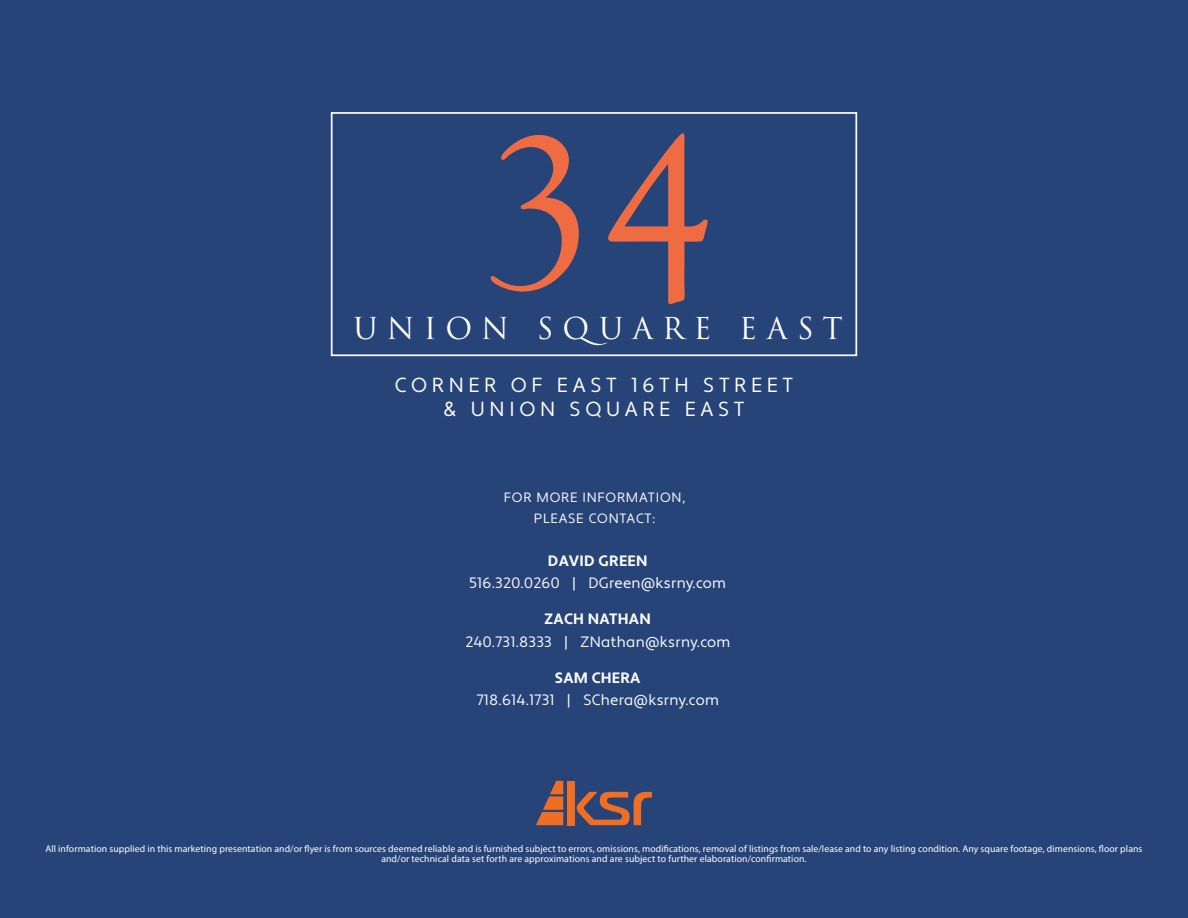
<style>
.page{position:relative;width:1188px;height:918px;background:#274479}
.page>*{position:absolute;margin:0;border:0;box-sizing:border-box;transform-origin:0 0}
.t1{font:226.05px "Goudy Old Style T";color:#ef6c42}
.t2{font:29.4px "Trajan Pro 3";letter-spacing:.31em;color:#fff}
.t3{font:20.4px/24.5px "Apertura";letter-spacing:.23em;color:#fff;text-align:center}
.t4{font:15px "Apertura";letter-spacing:.02em;color:#fff}
.t5{font:700 15px "Apertura";letter-spacing:.02em;color:#fff}
.t6{font:13.5px/21px "Apertura";letter-spacing:.06em;color:#fff;text-align:center}
.t7{font:9.75px/10.5px "Myriad Pro";letter-spacing:.01em;color:#fff;text-align:center}
</style>
<div class="page">
<div style="left:331px;top:112px;width:526px;height:244px;border:2px solid #fff"></div>
<svg style="left:576px;top:791px;width:76px;height:34px"></svg>
<div style="left:567px;top:781px;width:8px;height:44px;background:#ef6e22"></div>
<svg style="left:536px;top:781px;width:27px;height:44px"></svg>
<p class="t1" style="left:482px;top:91px;width:234px">34</p>
<p class="t2" style="left:353px;top:308px;width:491px">UNION SQUARE EAST</p>
<p class="t3" style="left:395px;top:373px;width:400px">CORNER OF EAST 16TH STREET &amp; UNION SQUARE EAST</p>
<p class="t6" style="left:504px;top:488px;width:183px">FOR MORE INFORMATION,<br>PLEASE CONTACT:</p>
<p class="t5" style="left:548px;top:551px;width:101px">DAVID GREEN</p>
<p class="t4" style="left:469px;top:574px;width:258px">516.320.0260 | DGreen@ksrny.com</p>
<p class="t5" style="left:545px;top:610px;width:108px">ZACH NATHAN</p>
<p class="t4" style="left:465px;top:632px;width:267px">240.731.8333 | ZNathan@ksrny.com</p>
<p class="t5" style="left:555px;top:668px;width:87px">SAM CHERA</p>
<p class="t4" style="left:477px;top:691px;width:244px">718.614.1731 | SChera@ksrny.com</p>
<p class="t7" style="left:45px;top:843px;width:1099px">All information supplied in this marketing presentation and/or flyer is from sources deemed reliable and is furnished subject to errors, omissions, modifications, removal of listings from sale/lease and to any listing condition. Any square footage, dimensions, floor plans and/or technical data set forth are approximations and are subject to further elaboration/confirmation.</p>
</div>
